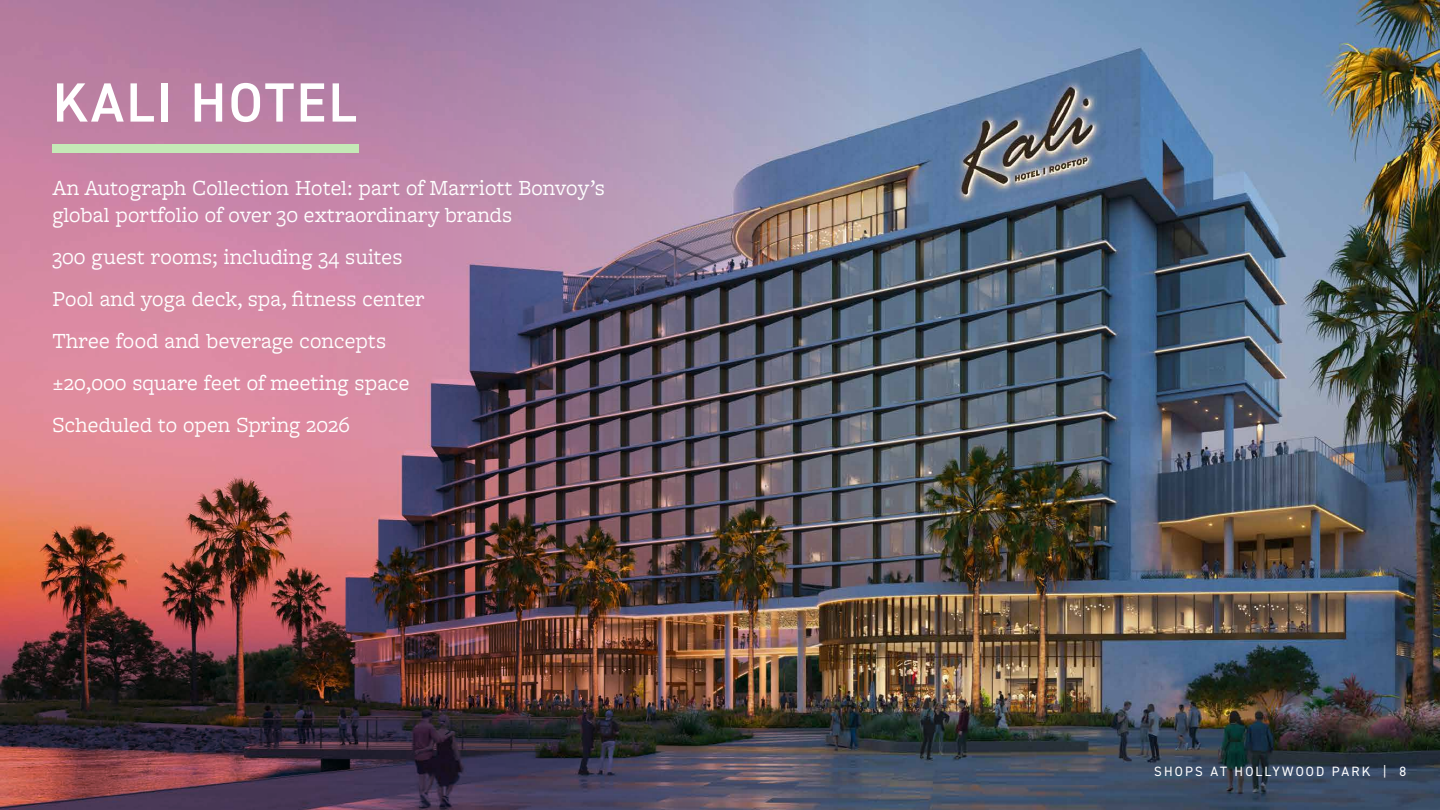
<style>
.page{position:relative;width:1440px;height:810px;background:#fff}
.page>*{position:absolute;margin:0;border:0;box-sizing:border-box;transform-origin:0 0}
.t1{font:600 55.43px "DIN2014";letter-spacing:.045em;color:#fff}
.t2{font:22.5px/42px "Freight Macro Pro";color:#fff}
.t3{font:13.5px "DIN2014";letter-spacing:.16em;color:#fff}
</style>
<div class="page">
<img style="left:868px;top:0;width:572px;height:810px">
<img style="left:0;top:0;width:868px;height:810px">
<div style="left:52px;top:144px;width:307px;height:9px;background:#c5e9b7"></div>
<h1 class="t1" style="left:53px;top:66px;width:305px">KALI HOTEL</h1>
<p class="t2" style="left:52px;top:173px;width:554px;line-height:27px">An Autograph Collection Hotel: part of Marriott Bonvoy’s global portfolio of over 30 extraordinary brands</p>
<p class="t2" style="left:52px;top:235px;width:374px">300 guest rooms; including 34 suites Pool and yoga deck, spa, fitness center Three food and beverage concepts ±20,000 square feet of meeting space Scheduled to open Spring 2026</p>
<p class="t3" style="left:1154px;top:763px;width:254px">SHOPS AT HOLLYWOOD PARK | 8</p>
</div>
